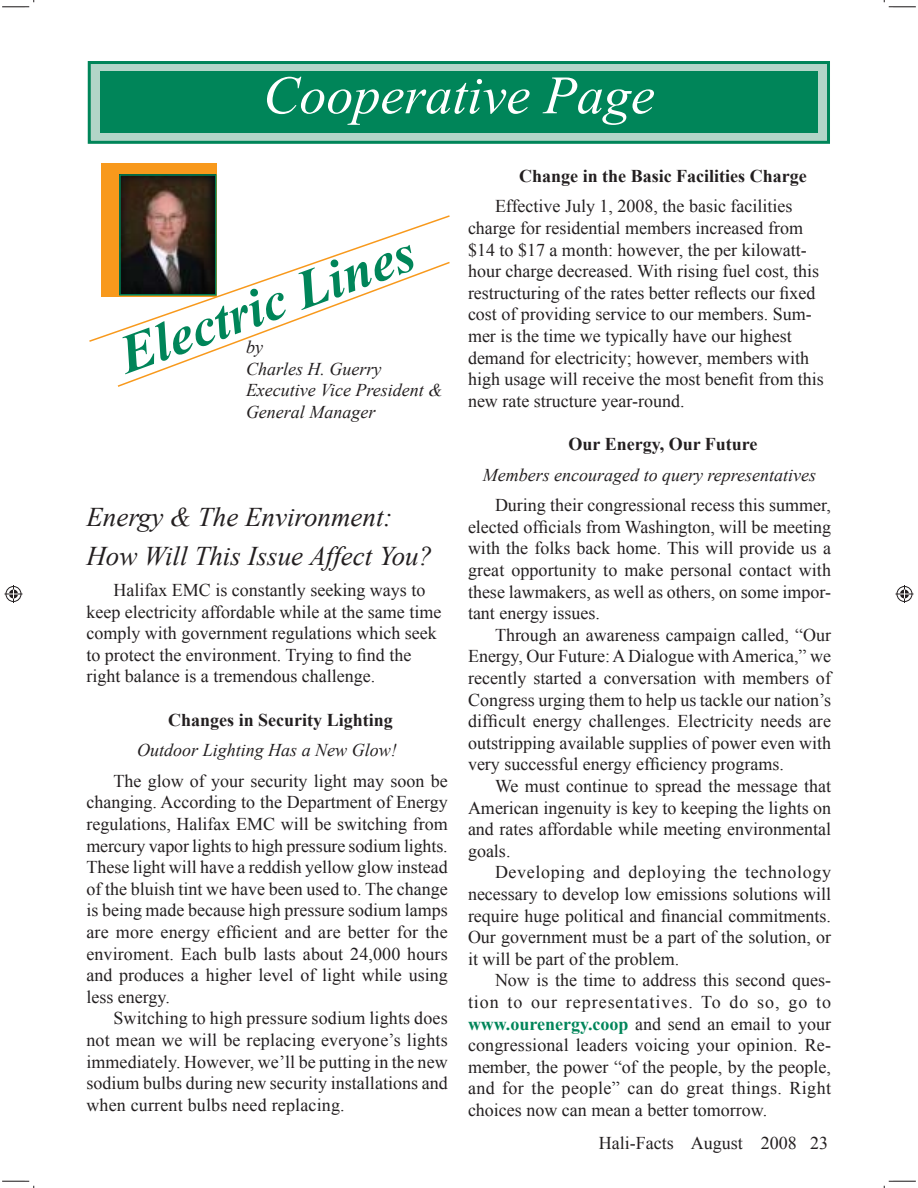
<style>
.page{position:relative;width:918px;height:1188px;background:#fff}
.page>*{position:absolute;margin:0;border:0;box-sizing:border-box;transform-origin:0 0}
.t1{font:italic 54px "Times New Roman";color:#fff}
.t2{font:italic 700 54px "Times New Roman";color:#008559}
.t3{font:italic 27px/39px "Times New Roman";color:#231f20}
.t4{font:18px/21.6px "Times New Roman";color:#231f20;text-align:justify}
.t5{font:italic 18px/21.6px "Times New Roman";color:#231f20}
.t6{font:700 18px "Times New Roman";color:#231f20}
.s1{font-weight:700;color:#008559}
</style>
<div class="page">
<div style="left:89px;top:63px;width:740px;height:79px;background:#b3d5c8"></div>
<div style="left:88px;top:61px;width:742px;height:83px;border:3px solid #008559"></div>
<div style="left:100px;top:71px;width:718px;height:62px;background:#008559"></div>
<div style="left:101px;top:163px;width:116px;height:133px;background:#f8991c"></div>
<svg style="left:89px;top:215px;width:361px;height:127px"></svg>
<svg style="left:116px;top:261px;width:334px;height:126px"></svg>
<img style="left:122px;top:177px;width:92px;height:116px">
<div style="left:119px;top:174px;width:98px;height:122px;border:2px solid #008559"></div>
<svg style="left:2px;top:0;width:33px;height:7px"></svg>
<svg style="left:2px;top:1181px;width:33px;height:7px"></svg>
<svg style="left:883px;top:0;width:33px;height:7px"></svg>
<svg style="left:883px;top:1181px;width:33px;height:7px"></svg>
<svg style="left:4px;top:585px;width:18px;height:18px"></svg>
<svg style="left:896px;top:585px;width:18px;height:18px"></svg>
<h1 class="t1" style="left:263px;top:65px;width:393px">Cooperative Page</h1>
<h1 class="t2" style="left:111px;top:328px;width:312px;rotate:-20deg">Electric Lines</h1>
<p class="t5" style="left:246px;top:336px;width:198px">by<br>Charles H. Guerry<br>Executive Vice President &amp;<br>General Manager</p>
<h2 class="t3" style="left:86px;top:498px;width:347px">Energy &amp; The Environment:<br>How Will This Issue Affect You?</h2>
<p class="t4" style="left:86px;top:579px;width:357px;text-align:left;text-indent:27px">Halifax EMC is constantly seeking ways to keep electricity affordable while at the same time comply with government regulations which seek to protect the environment. Trying to find the right balance is a tremendous challenge.</p>
<p class="t6" style="left:168px;top:710px;width:226px">Changes in Security Lighting</p>
<p class="t5" style="left:137px;top:739px;width:261px">Outdoor Lighting Has a New Glow!</p>
<p class="t4" style="left:86px;top:770px;width:363px;text-indent:27px">The glow of your security light may soon be changing. According to the Department of Energy regulations, Halifax EMC will be switching from mercury vapor lights to high pressure sodium lights.<br>These light will have a reddish yellow glow instead of the bluish tint we have been used to. The change is being made because high pressure sodium lamps are more energy efficient and are better for the enviroment. Each bulb lasts about 24,000 hours and produces a higher level of light while using less energy.</p>
<p class="t4" style="left:86px;top:1007px;width:363px;text-indent:27px">Switching to high pressure sodium lights does not mean we will be replacing everyone’s lights immediately. However, we’ll be putting in the new sodium bulbs during new security installations and when current bulbs need replacing.</p>
<p class="t6" style="left:519px;top:166px;width:289px">Change in the Basic Facilities Charge</p>
<p class="t4" style="left:468px;top:196px;width:357px;text-align:left;text-indent:27px">Effective July 1, 2008, the basic facilities charge for residential members increased from $14 to $17 a month: however, the per kilowatt&shy;hour charge decreased. With rising fuel cost, this restructuring of the rates better reflects our fixed cost of providing service to our members. Sum&shy;mer is the time we typically have our highest demand for electricity; however, members with high usage will receive the most benefit from this new rate structure year-round.</p>
<p class="t6" style="left:568px;top:434px;width:191px">Our Energy, Our Future</p>
<p class="t5" style="left:483px;top:464px;width:335px">Members encouraged to query representatives</p>
<p class="t4" style="left:468px;top:494px;width:365px;text-indent:27px">During their congressional recess this summer, elected officials from Washington, will be meeting with the folks back home. This will provide us a great opportunity to make personal contact with these lawmakers, as well as others, on some impor&shy;tant energy issues.</p>
<p class="t4" style="left:468px;top:624px;width:365px;text-indent:27px">Through an awareness campaign called, “Our Energy, Our Future: A Dialogue with America,” we recently started a conversation with members of Congress urging them to help us tackle our nation’s difficult energy challenges. Electricity needs are outstripping available supplies of power even with very successful energy efficiency programs.</p>
<p class="t4" style="left:468px;top:775px;width:365px;text-indent:27px">We must continue to spread the message that American ingenuity is key to keeping the lights on and rates affordable while meeting environmental goals.</p>
<p class="t4" style="left:468px;top:862px;width:365px;text-indent:27px">Developing and deploying the technology necessary to develop low emissions solutions will require huge political and financial commitments.<br>Our government must be a part of the solution, or it will be part of the problem.</p>
<p class="t4" style="left:468px;top:970px;width:365px;text-indent:27px">Now is the time to address this second ques&shy;tion to our representatives. To do so, go to <span class="s1">www.ourenergy.coop</span> and send an email to your congressional leaders voicing your opinion. Re&shy;member, the power “of the people, by the people, and for the people” can do great things. Right choices now can mean a better tomorrow.</p>
<p class="t4" style="left:599px;top:1132px;width:231px">Hali-Facts August 2008 23</p>
</div>
